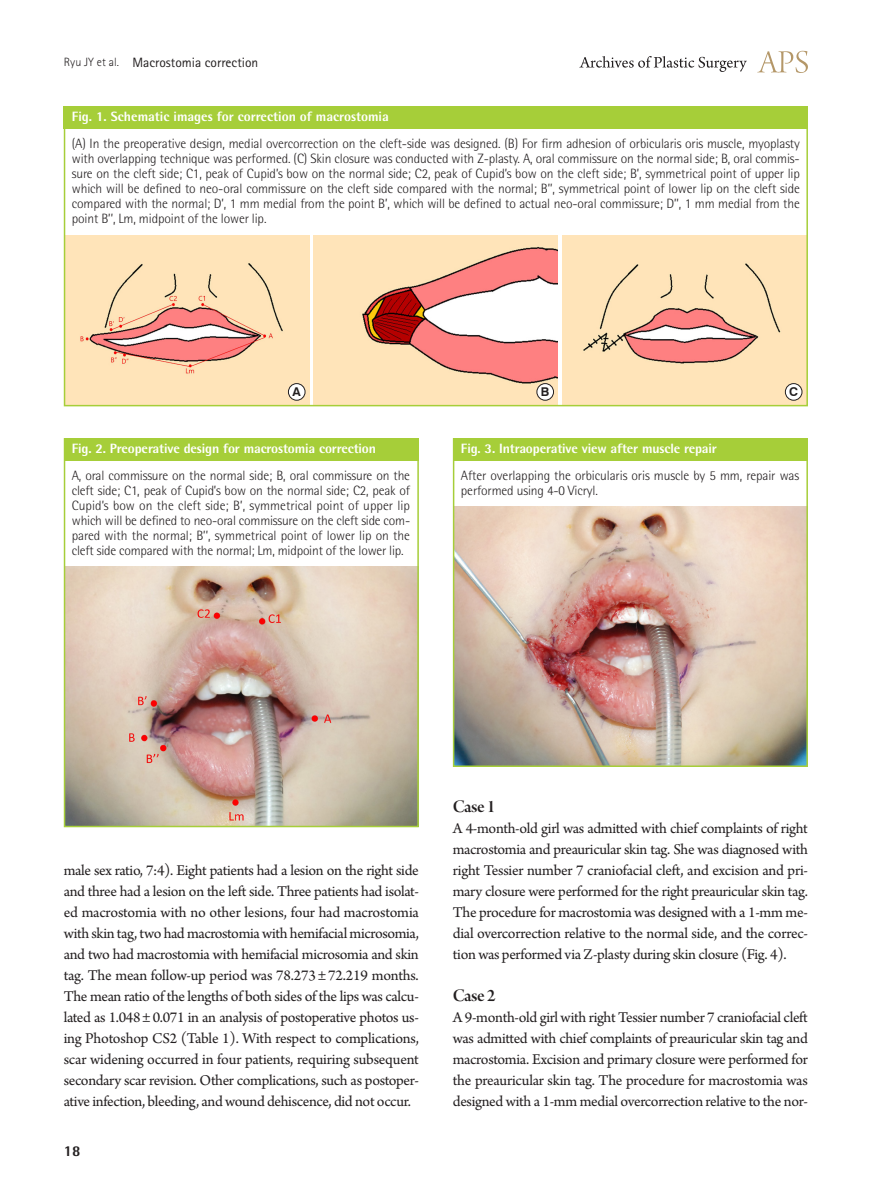
<style>
.page{position:relative;width:893px;height:1191px;background:#fff}
.page>*{position:absolute;margin:0;border:0;box-sizing:border-box;transform-origin:0 0}
.중제목{font:18.75px "Arno Pro Smbd Display";letter-spacing:-.025em;color:#231f20}
.본문_0{font:15.75px/21px "Arno Pro";letter-spacing:-.02em;color:#231f20;text-align:justify}
.t1{font:800 15px "Rotis Semi Sans Std";color:#231f20}
.그림설명{font:300 13.5px/15px "Rotis Semi Sans Std";letter-spacing:-.01em;color:#231f20;text-align:justify}
.표그림제목{font:800 13.5px "Rotis Semi Sans Std";letter-spacing:-.01em;color:#fff}
.하시라_제목{font:13.5px "Rotis Sans Serif Std";color:#231f20}
.t2{font:700 12.15px "Swiss 721 BT";color:#231f20}
.s1{font-weight:300;font-size:12px}
</style>
<div class="page">
<svg style="left:757px;top:51px;width:51px;height:22px"></svg>
<svg style="left:579px;top:56px;width:168px;height:16px"></svg>
<img style="left:67px;top:567px;width:349px;height:257px">
<div style="left:64px;top:438px;width:354px;height:22px;background:#a6ce39"></div>
<div style="left:64px;top:438px;width:355px;height:389px;border:2px solid #a6ce39"></div>
<img style="left:456px;top:506px;width:349px;height:258px">
<div style="left:453px;top:438px;width:354px;height:22px;background:#a6ce39"></div>
<div style="left:453px;top:438px;width:355px;height:329px;border:2px solid #a6ce39"></div>
<div style="left:64px;top:106px;width:744px;height:23px;background:#a6ce39"></div>
<img style="left:67px;top:235px;width:242px;height:168px">
<img style="left:314px;top:235px;width:244px;height:168px">
<img style="left:562px;top:235px;width:243px;height:168px">
<div style="left:288px;top:383px;width:17px;height:17px;background:#fff;border-radius:50%"></div>
<div style="left:288px;top:383px;width:17px;height:17px;border:1px solid #231f20;border-radius:50%"></div>
<div style="left:537px;top:383px;width:16px;height:17px;background:#fff;border-radius:50%"></div>
<div style="left:537px;top:383px;width:17px;height:17px;border:1px solid #231f20;border-radius:50%"></div>
<div style="left:785px;top:383px;width:17px;height:17px;background:#fff;border-radius:50%"></div>
<div style="left:785px;top:383px;width:17px;height:17px;border:1px solid #231f20;border-radius:50%"></div>
<div style="left:64px;top:106px;width:744px;height:300px;border:2px solid #a6ce39"></div>
<p class="하시라_제목" style="left:64px;top:54px;width:196px"><span class="s1">Ryu JY et al.</span> Macrostomia correction</p>
<p class="표그림제목" style="left:72px;top:108px;width:318px">Fig. 1. Schematic images for correction of macrostomia</p>
<p class="그림설명" style="left:72px;top:136px;width:730px">(A) In the preoperative design, medial overcorrection on the cleft-side was designed. (B) For firm adhesion of orbicularis oris muscle, myoplasty with overlapping technique was performed. (C) Skin closure was conducted with Z-plasty. A, oral commissure on the normal side; B, oral commis&shy;sure on the cleft side; C1, peak of Cupid’s bow on the normal side; C2, peak of Cupid’s bow on the cleft side; B’, symmetrical point of upper lip which will be defined to neo-oral commissure on the cleft side compared with the normal; B’’, symmetrical point of lower lip on the cleft side compared with the normal; D’, 1 mm medial from the point B’, which will be defined to actual neo-oral commissure; D’’, 1 mm medial from the point B’’, Lm, midpoint of the lower lip.</p>
<p class="t2" style="left:293px;top:384px;width:10px">A</p>
<p class="t2" style="left:541px;top:384px;width:10px">B</p>
<p class="t2" style="left:789px;top:384px;width:10px">C</p>
<p class="표그림제목" style="left:72px;top:439px;width:306px">Fig. 2. Preoperative design for macrostomia correction</p>
<p class="그림설명" style="left:72px;top:468px;width:340px">A, oral commissure on the normal side; B, oral commissure on the cleft side; C1, peak of Cupid’s bow on the normal side; C2, peak of Cupid’s bow on the cleft side; B’, symmetrical point of upper lip which will be defined to neo-oral commissure on the cleft side com&shy;pared with the normal; B’’, symmetrical point of lower lip on the cleft side compared with the normal; Lm, midpoint of the lower lip.</p>
<p class="표그림제목" style="left:461px;top:439px;width:258px">Fig. 3. Intraoperative view after muscle repair</p>
<p class="그림설명" style="left:461px;top:468px;width:340px">After overlapping the orbicularis oris muscle by 5 mm, repair was performed using 4-0 Vicryl.</p>
<p class="본문_0" style="left:64px;top:861px;width:357px">male sex ratio, 7:4). Eight patients had a lesion on the right side and three had a lesion on the left side. Three patients had isolat&shy;ed macrostomia with no other lesions, four had macrostomia with skin tag, two had macrostomia with hemifacial microsomia, and two had macrostomia with hemifacial microsomia and skin tag. The mean follow-up period was 78.273 ± 72.219 months.<br>The mean ratio of the lengths of both sides of the lips was calcu&shy;lated as 1.048 ± 0.071 in an analysis of postoperative photos us&shy;ing Photoshop CS2 (Table 1). With respect to complications, scar widening occurred in four patients, requiring subsequent secondary scar revision. Other complications, such as postoper&shy;ative infection, bleeding, and wound dehiscence, did not occur.</p>
<p class="t1" style="left:64px;top:1141px;width:18px">18</p>
<p class="중제목" style="left:453px;top:796px;width:44px">Case 1</p>
<p class="본문_0" style="left:453px;top:819px;width:357px">A 4-month-old girl was admitted with chief complaints of right macrostomia and preauricular skin tag. She was diagnosed with right Tessier number 7 craniofacial cleft, and excision and pri&shy;mary closure were performed for the right preauricular skin tag.<br>The procedure for macrostomia was designed with a 1-mm me&shy;dial overcorrection relative to the normal side, and the correc&shy;tion was performed via Z-plasty during skin closure (Fig. 4).</p>
<p class="중제목" style="left:453px;top:985px;width:44px">Case 2</p>
<p class="본문_0" style="left:453px;top:1008px;width:357px">A 9-month-old girl with right Tessier number 7 craniofacial cleft was admitted with chief complaints of preauricular skin tag and macrostomia. Excision and primary closure were performed for the preauricular skin tag. The procedure for macrostomia was designed with a 1-mm medial overcorrection relative to the nor-</p>
</div>
